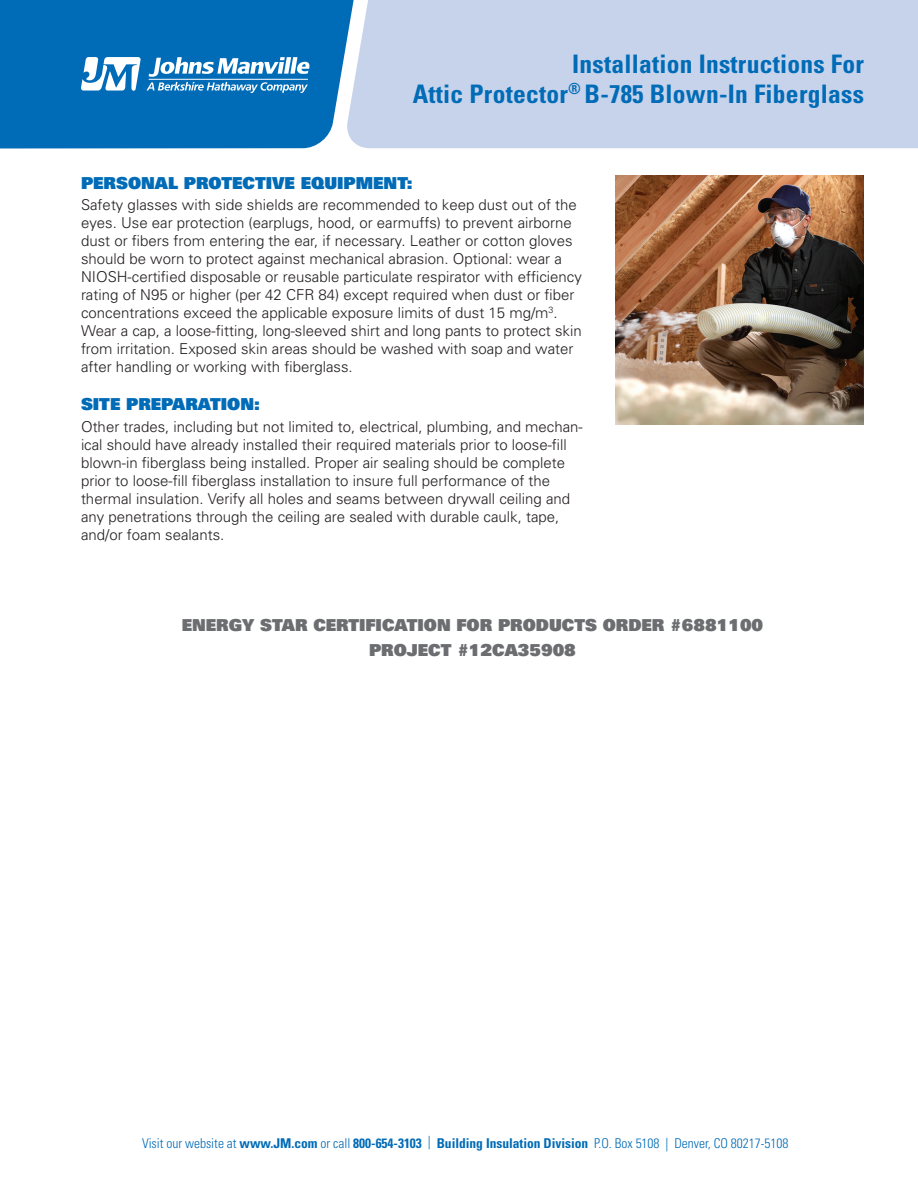
<style>
.page{position:relative;width:918px;height:1188px;background:#fff}
.page>*{position:absolute;margin:0;border:0;box-sizing:border-box;transform-origin:0 0}
.t1{font:700 condensed 25.5px/30px "Univers";letter-spacing:.01em;color:#006bb6;text-align:right}
.t2{font:900 16.5px "Univers";color:#6c6d70}
.t3{font:900 16.5px "Univers";color:#006bb6}
.t4{font:300 15px/18px "Univers";color:#231f20}
.t5{font:300 condensed 13.5px "Univers";color:#006bb6}
.s1{font-weight:700}
</style>
<div class="page">
<div style="left:0;top:0;width:346px;height:149px;background:#006bb6"></div>
<div style="left:346px;top:0;width:572px;height:148px;background:#c6d3eb"></div>
<svg style="left:81px;top:57px;width:228px;height:36px"></svg>
<hr style="left:149px;top:79px;width:159px;height:1px;background:#fff">
<img style="left:615px;top:176px;width:249px;height:248px">
<p class="t1" style="left:413px;top:49px;width:453px">Installation Instructions For<br>Attic Protector<sup>®</sup> B-785 Blown-In Fiberglass</p>
<p class="t3" style="left:81px;top:172px;width:333px">PERSONAL PROTECTIVE EQUIPMENT:</p>
<p class="t4" style="left:81px;top:196px;width:502px">Safety glasses with side shields are recommended to keep dust out of the eyes. Use ear protection (earplugs, hood, or earmuffs) to prevent airborne dust or fibers from entering the ear, if necessary. Leather or cotton gloves should be worn to protect against mechanical abrasion. Optional: wear a NIOSH-certified disposable or reusable particulate respirator with efficiency rating of N95 or higher (per 42 CFR 84) except required when dust or fiber concentrations exceed the applicable exposure limits of dust 15 mg/m<sup>3</sup>.<br>Wear a cap, a loose-fitting, long-sleeved shirt and long pants to protect skin from irritation. Exposed skin areas should be washed with soap and water after handling or working with fiberglass.</p>
<p class="t3" style="left:81px;top:394px;width:180px">SITE PREPARATION:</p>
<p class="t4" style="left:81px;top:417px;width:503px">Other trades, including but not limited to, electrical, plumbing, and mechan&shy;ical should have already installed their required materials prior to loose-fill blown-in fiberglass being installed. Proper air sealing should be complete prior to loose-fill fiberglass installation to insure full performance of the thermal insulation. Verify all holes and seams between drywall ceiling and any penetrations through the ceiling are sealed with durable caulk, tape, and/or foam sealants.</p>
<p class="t2" style="left:182px;top:614px;width:583px">ENERGY STAR CERTIFICATION FOR PRODUCTS ORDER #6881100</p>
<p class="t2" style="left:369px;top:639px;width:208px">PROJECT #12CA35908</p>
<p class="t5" style="left:142px;top:1135px;width:648px">Visit our website at <span class="s1">www.JM.com</span> or call <span class="s1">800-654-3103</span> | <span class="s1">Building Insulation Division</span> P.O. Box 5108 | Denver, CO 80217-5108</p>
</div>
